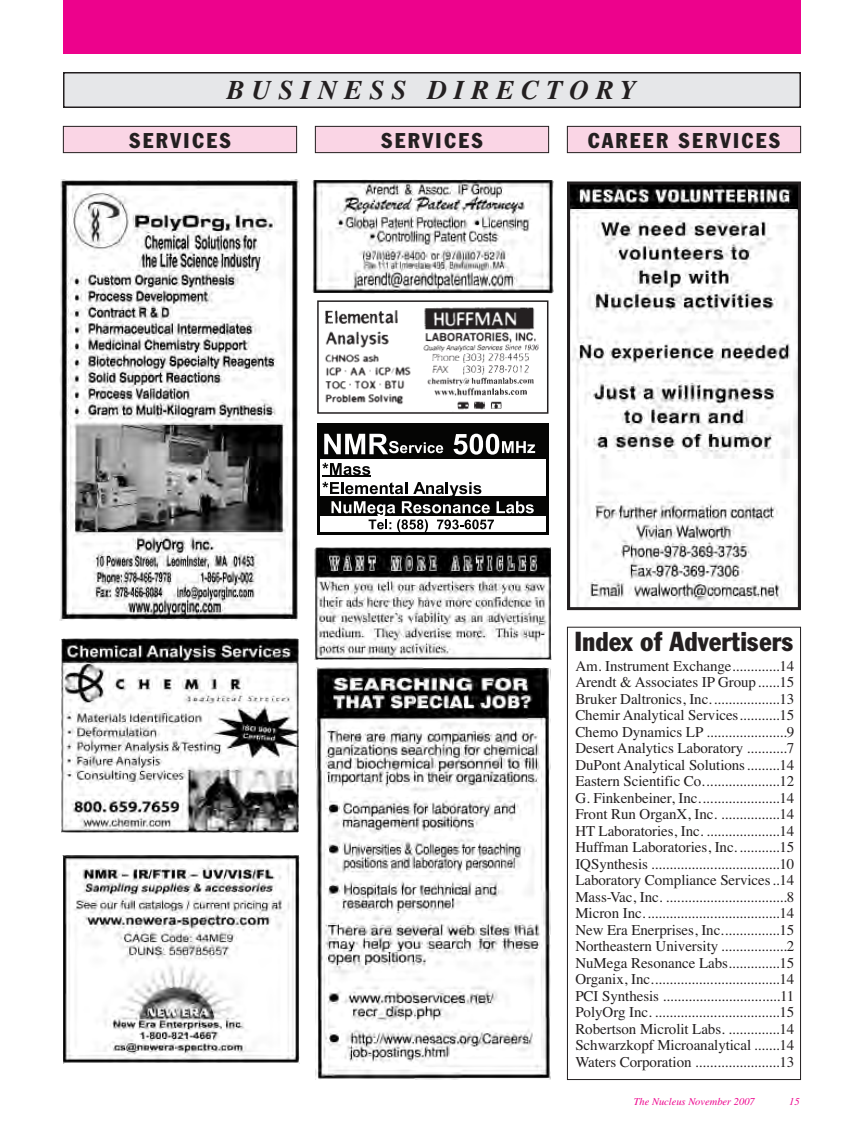
<style>
.page{position:relative;width:864px;height:1134px;background:#fff}
.page>*{position:absolute;margin:0;border:0;box-sizing:border-box;transform-origin:0 0}
.t1{font:condensed 27px "Franklin Gothic BT";color:#231f20}
.t2{font:italic 700 27px "Times";letter-spacing:.26em;color:#231f20}
.t3{font:condensed 21px "Franklin Gothic BT";letter-spacing:.11em;color:#231f20}
.t4{font:15px/16.5px "Times";letter-spacing:-.005em;color:#231f20;text-align:justify}
.t5{font:italic 10.5px "Times";color:#ed028c}
</style>
<div class="page">
<div style="left:63px;top:0;width:738px;height:54px;background:#ed028c"></div>
<div style="left:567px;top:126px;width:234px;height:27px;background:#fad5e5"></div>
<div style="left:567px;top:126px;width:234px;height:27px;border:1px solid #231f20"></div>
<div style="left:315px;top:126px;width:234px;height:27px;background:#fad5e5"></div>
<div style="left:315px;top:126px;width:234px;height:27px;border:1px solid #231f20"></div>
<div style="left:64px;top:73px;width:736px;height:34px;background:#e6e7e9"></div>
<div style="left:63px;top:72px;width:738px;height:36px;border:2px solid #231f20"></div>
<div style="left:63px;top:126px;width:234px;height:27px;background:#fad5e5"></div>
<div style="left:63px;top:126px;width:234px;height:27px;border:1px solid #231f20"></div>
<div style="left:567px;top:627px;width:234px;height:453px;border:1px solid #231f20"></div>
<img style="left:571px;top:186px;width:226px;height:420px">
<div style="left:567px;top:182px;width:234px;height:428px;border:3px solid #231f20"></div>
<img style="left:60px;top:180px;width:240px;height:440px">
<img style="left:315px;top:668px;width:235px;height:411px">
<img style="left:312px;top:180px;width:241px;height:114px">
<img style="left:314px;top:547px;width:237px;height:112px">
<img style="left:61px;top:638px;width:238px;height:194px">
<img style="left:63px;top:856px;width:237px;height:208px">
<div style="left:320px;top:425px;width:226px;height:33px;background:#050504"></div>
<hr style="left:320px;top:423px;width:226px;height:2px;background:#050504">
<hr style="left:318px;top:425px;width:2px;height:33px;background:#050504">
<hr style="left:546px;top:425px;width:3px;height:33px;background:#050504">
<hr style="left:546px;top:459px;width:3px;height:19px;background:#050504">
<hr style="left:546px;top:478px;width:3px;height:19px;background:#050504">
<div style="left:320px;top:497px;width:226px;height:19px;background:#050504"></div>
<hr style="left:546px;top:497px;width:3px;height:19px;background:#050504">
<hr style="left:320px;top:533px;width:226px;height:2px;background:#050504">
<svg style="left:318px;top:434px;width:217px;height:101px"></svg>
<hr style="left:546px;top:516px;width:3px;height:17px;background:#050504">
<div style="left:317px;top:300px;width:231px;height:114px;border:2px solid #231f20"></div>
<img style="left:320px;top:302px;width:226px;height:110px">
<h1 class="t2" style="left:227px;top:74px;width:412px">BUSINESS DIRECTORY</h1>
<h2 class="t3" style="left:129px;top:133px;width:103px">SERVICES</h2>
<h2 class="t3" style="left:381px;top:133px;width:103px">SERVICES</h2>
<h2 class="t3" style="left:588px;top:133px;width:194px">CAREER SERVICES</h2>
<h1 class="t1" style="left:574px;top:632px;width:221px">Index of Advertisers</h1>
<p class="t4" style="left:575px;top:657px;width:221px">Am. Instrument Exchange.............14<br>Arendt &amp; Associates IP Group......15<br>Bruker Daltronics, Inc...................13<br>Chemir Analytical Services...........15<br>Chemo Dynamics LP ......................9<br>Desert Analytics Laboratory ...........7<br>DuPont Analytical Solutions.........14<br>Eastern Scientific Co.....................12<br>G. Finkenbeiner, Inc......................14<br>Front Run OrganX, Inc. ................14<br>HT Laboratories, Inc. ....................14<br>Huffman Laboratories, Inc............15<br>IQSynthesis ...................................10<br>Laboratory Compliance Services..14<br>Mass-Vac, Inc. .................................8<br>Micron Inc.....................................14<br>New Era Enerprises, Inc................15<br>Northeastern University ..................2<br>NuMega Resonance Labs..............15<br>Organix, Inc...................................14<br>PCI Synthesis ................................11<br>PolyOrg Inc. ..................................15<br>Robertson Microlit Labs. ..............14<br>Schwarzkopf Microanalytical .......14<br>Waters Corporation .......................13</p>
<p class="t5" style="left:634px;top:1095px;width:123px">The Nucleus November 2007</p>
<p class="t5" style="left:789px;top:1095px;width:12px">15</p>
</div>
